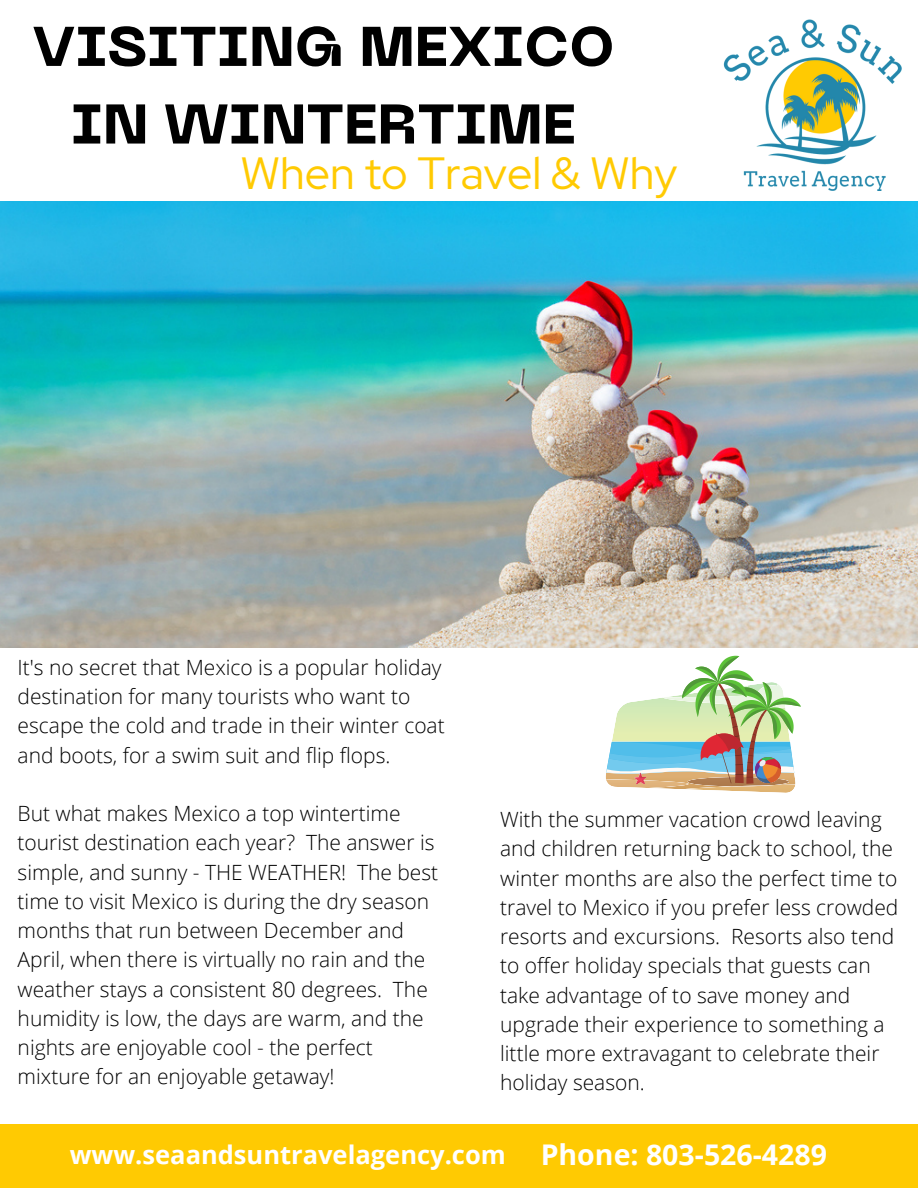
<style>
.page{position:relative;width:918px;height:1188px;background:#fff}
.page>*{position:absolute;margin:0;border:0;box-sizing:border-box;transform-origin:0 0}
.t1{font:800 55.5px/77.7px "PP Neue Machina";color:#000;text-align:center}
.t2{font:45px "Red Hat Display";color:#ffca02}
.t3{font:700 25.5px "Open Sans";color:#fff}
.t4{font:300 21px/29.2px "Open Sans";color:#000}
.s1{font-size:28.5px}
</style>
<div class="page">
<div style="left:0;top:1124px;width:918px;height:63px;background:#ffca02"></div>
<img style="left:723px;top:20px;width:179px;height:171px">
<img style="left:0;top:202px;width:918px;height:445px">
<svg style="left:605px;top:656px;width:196px;height:130px"></svg>
<h1 class="t1" style="left:32px;top:13px;width:584px">VISITING MEXICO<br>IN WINTERTIME</h1>
<h2 class="t2" style="left:241px;top:144px;width:438px">When to Travel &amp; Why</h2>
<p class="t4" style="left:18px;top:652px;width:429px">It's no secret that Mexico is a popular holiday destination for many tourists who want to escape the cold and trade in their winter coat and boots, for a swim suit and flip flops.</p>
<p class="t4" style="left:18px;top:798px;width:422px">But what makes Mexico a top wintertime tourist destination each year? The answer is simple, and sunny - THE WEATHER! The best time to visit Mexico is during the dry season months that run between December and April, when there is virtually no rain and the weather stays a consistent 80 degrees. The humidity is low, the days are warm, and the nights are enjoyable cool - the perfect mixture for an enjoyable getaway!</p>
<p class="t4" style="left:500px;top:804px;width:400px">With the summer vacation crowd leaving and children returning back to school, the winter months are also the perfect time to travel to Mexico if you prefer less crowded resorts and excursions. Resorts also tend to offer holiday specials that guests can take advantage of to save money and upgrade their experience to something a little more extravagant to celebrate their holiday season.</p>
<p class="t3" style="left:70px;top:1136px;width:759px">www.seaandsuntravelagency.com <span class="s1">Phone: 803-526-4289</span></p>
</div>
